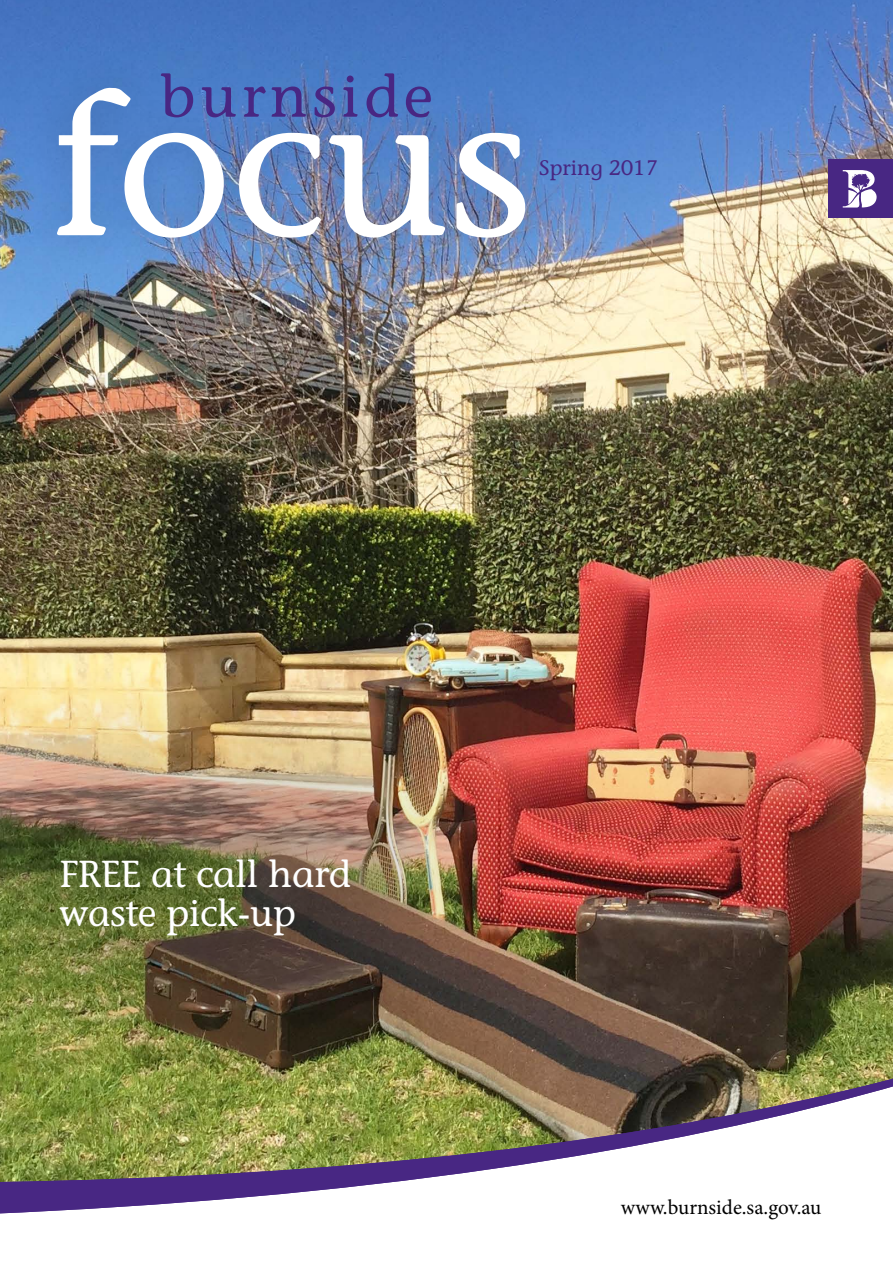
<style>
.page{position:relative;width:893px;height:1263px;background:#fff}
.page>*{position:absolute;margin:0;border:0;box-sizing:border-box;transform-origin:0 0}
.t1{font:199.95px "Stone Informal";color:#fff}
.t2{font:58.95px "Stone Informal";letter-spacing:.08em;color:#482783}
.t3{font:37.5px/39px "Stone Informal";letter-spacing:-.01em;color:#fff}
.t4{font:21px "Minion Pro";color:#000}
.t5{font:21px "Stone Informal";color:#482783}
</style>
<div class="page">
<img style="left:0;top:0;width:893px;height:1030px">
<div style="left:20px;top:50px;width:544px;height:226px;background:#000;opacity:.1"></div>
<div style="left:828px;top:159px;width:65px;height:59px;background:#482783"></div>
<svg style="left:843px;top:170px;width:34px;height:38px"></svg>
<div style="left:0;top:659px;width:545px;height:474px;background:#000;opacity:.3"></div>
<img style="left:0;top:1030px;width:893px;height:184px">
<h2 class="t2" style="left:161px;top:60px;width:274px">burnside</h2>
<h1 class="t1" style="left:51px;top:43px;width:482px">focus</h1>
<p class="t5" style="left:539px;top:154px;width:120px">Spring 2017</p>
<p class="t3" style="left:60px;top:854px;width:293px">FREE at call hard waste pick-up</p>
<p class="t4" style="left:621px;top:1193px;width:202px">www.burnside.sa.gov.au</p>
</div>
